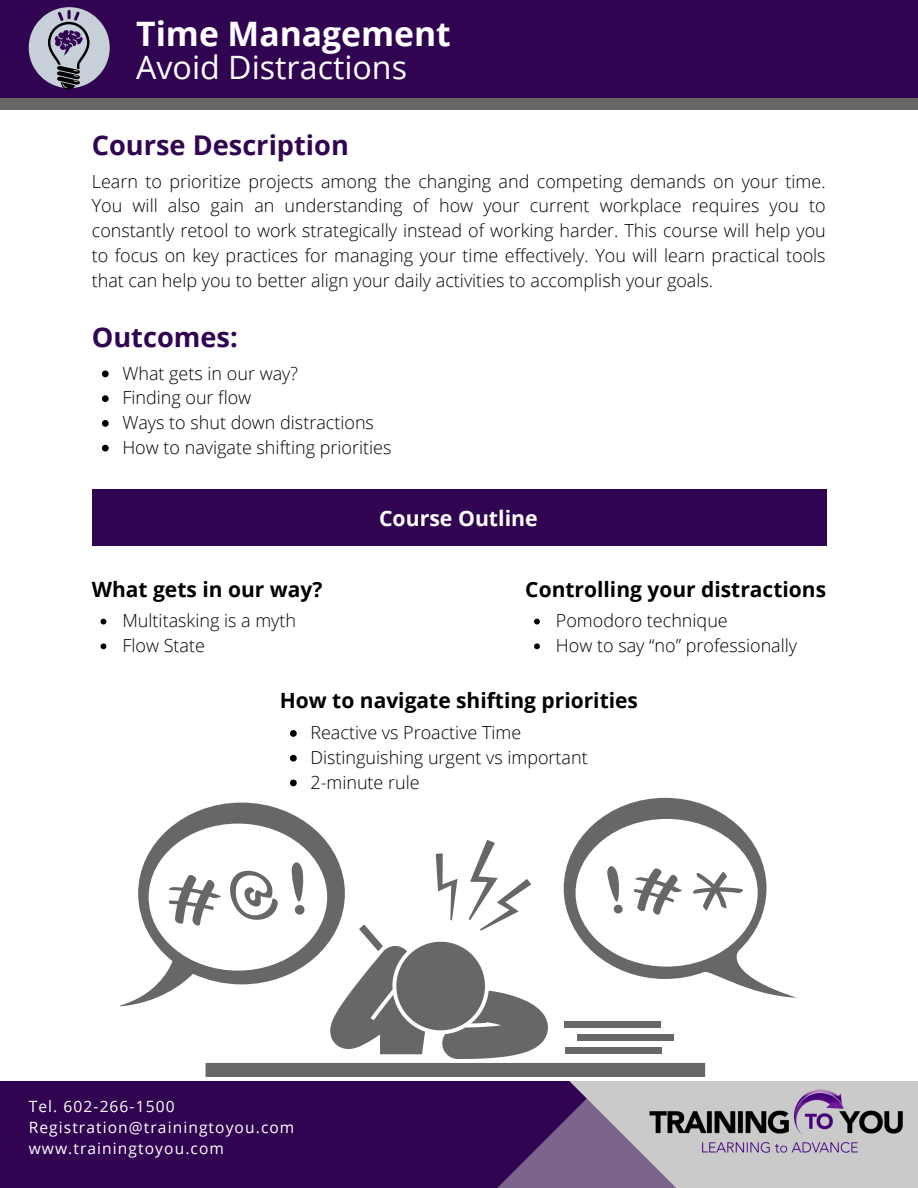
<style>
.page{position:relative;width:918px;height:1188px;background:#310451}
.page>*{position:absolute;margin:0;border:0;box-sizing:border-box;transform-origin:0 0}
.t1{font:700 33.75px "Open Sans";color:#fff}
.t2{font:32.25px "Open Sans";color:#fff}
.t3{font:700 27.15px "Open Sans";color:#310451}
.t4{font:700 21.3px "Open Sans";color:#fff}
.t5{font:700 21px "Open Sans";color:#000}
.t6{font:300 18px/24.8px "Open Sans";color:#000}
.t7{font:15.6px/21.3px "Open Sans";letter-spacing:.07em;color:#fff}
</style>
<div class="page">
<svg style="left:497px;top:1081px;width:421px;height:107px;fill:#cacaca"></svg>
<div style="left:0;top:97px;width:918px;height:984px;background:#fff"></div>
<div style="left:0;top:49px;width:918px;height:61px;background:#676767"></div>
<div style="left:0;top:0;width:918px;height:98px;background:#310451"></div>
<div style="left:29px;top:7px;width:81px;height:81px;background:#c7d0d8;border-radius:50%"></div>
<svg style="left:48px;top:10px;width:42px;height:80px"></svg>
<div style="left:92px;top:489px;width:734px;height:56px;background:#310451"></div>
<img style="left:650px;top:1089px;width:253px;height:63px">
<svg style="left:579px;top:798px;width:218px;height:200px"></svg>
<svg style="left:120px;top:803px;width:205px;height:204px"></svg>
<svg style="left:166px;top:840px;width:579px;height:237px"></svg>
<svg style="left:102px;top:371px;width:7px;height:6px"></svg>
<svg style="left:102px;top:395px;width:7px;height:7px"></svg>
<svg style="left:102px;top:420px;width:7px;height:7px"></svg>
<svg style="left:102px;top:445px;width:7px;height:7px"></svg>
<svg style="left:101px;top:619px;width:5px;height:6px"></svg>
<svg style="left:101px;top:643px;width:5px;height:6px"></svg>
<svg style="left:534px;top:619px;width:6px;height:6px"></svg>
<svg style="left:534px;top:643px;width:6px;height:6px"></svg>
<svg style="left:290px;top:730px;width:7px;height:7px"></svg>
<svg style="left:290px;top:755px;width:7px;height:7px"></svg>
<svg style="left:290px;top:780px;width:7px;height:6px"></svg>
<h1 class="t1" style="left:136px;top:10px;width:316px">Time Management</h1>
<h2 class="t2" style="left:136px;top:45px;width:272px">Avoid Distractions</h2>
<h3 class="t3" style="left:92px;top:126px;width:259px">Course Description</h3>
<p class="t6" style="left:92px;top:168px;width:736px;text-align:justify">Learn to prioritize projects among the changing and competing demands on your time.<br>You will also gain an understanding of how your current workplace requires you to constantly retool to work strategically instead of working harder. This course will help you to focus on key practices for managing your time effectively. You will learn practical tools that can help you to better align your daily activities to accomplish your goals.</p>
<h3 class="t3" style="left:92px;top:318px;width:148px">Outcomes:</h3>
<p class="t6" style="left:122px;top:360px;width:271px">What gets in our way?<br>Finding our flow<br>Ways to shut down distractions<br>How to navigate shifting priorities</p>
<p class="t4" style="left:379px;top:503px;width:160px">Course Outline</p>
<p class="t5" style="left:92px;top:575px;width:232px">What gets in our way?</p>
<p class="t5" style="left:525px;top:575px;width:302px">Controlling your distractions</p>
<p class="t6" style="left:122px;top:608px;width:175px">Multitasking is a myth<br>Flow State</p>
<p class="t6" style="left:556px;top:608px;width:243px">Pomodoro technique<br>How to say “no” professionally</p>
<p class="t5" style="left:280px;top:686px;width:360px">How to navigate shifting priorities</p>
<p class="t6" style="left:310px;top:720px;width:279px">Reactive vs Proactive Time<br>Distinguishing urgent vs important<br>2-minute rule</p>
<p class="t7" style="left:29px;top:1095px;width:267px">Tel. 602-266-1500<br>Registration@trainingtoyou.com www.trainingtoyou.com</p>
</div>
